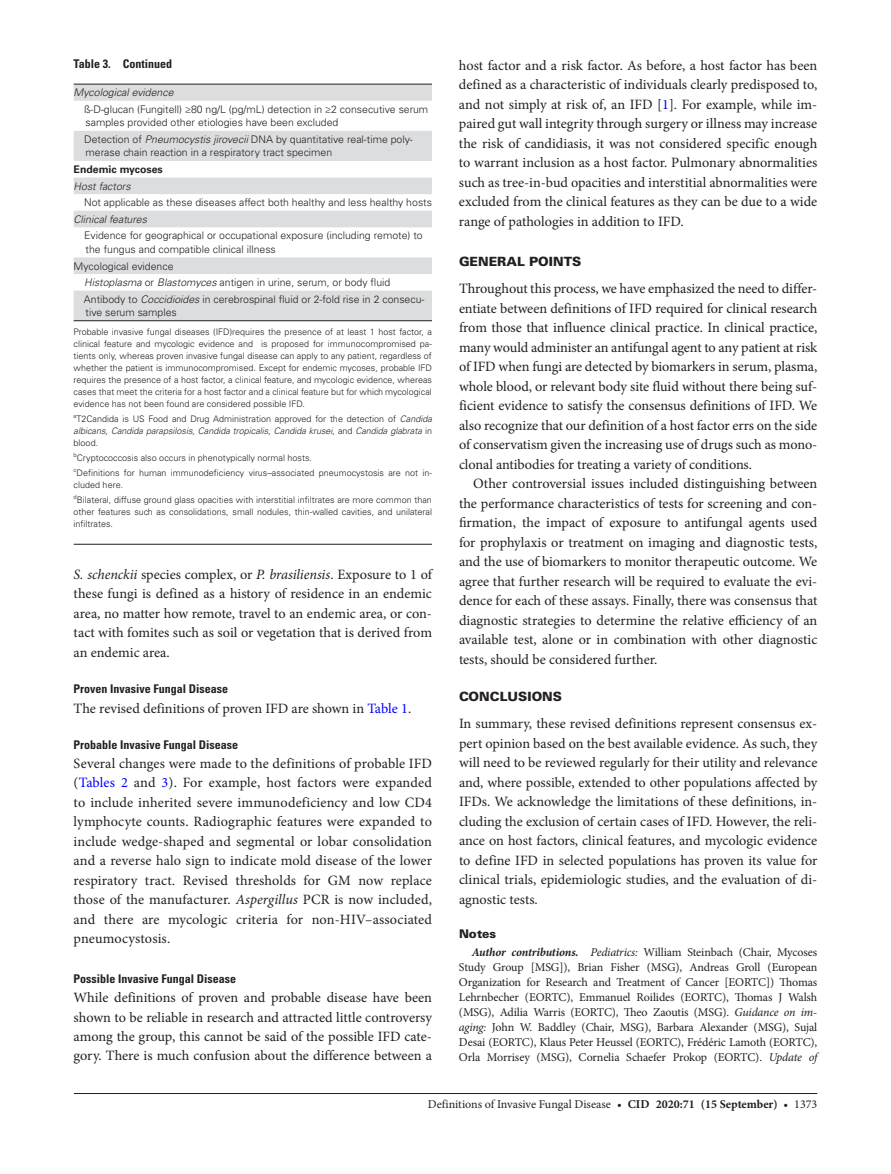
<style>
.page{position:relative;width:891px;height:1174px;background:#fff}
.page>*{position:absolute;margin:0;border:0;box-sizing:border-box;transform-origin:0 0}
.t1{font:14.25px/19.5px "Minion Pro";color:#231f20;text-align:justify}
.t2{font:900 12.75px "Univers LT Std";color:#231f20}
.t3{font:12px/15px "Minion Pro";letter-spacing:-.01em;color:#231f20;text-align:justify}
.t4{font:700 condensed 12px "Univers LT Std";color:#231f20}
.t5{font:900 12px "Univers LT Std";color:#231f20}
.t6{font:300 10.5px/13.5px "Univers LT Std";color:#231f20}
.t7{font:italic 300 10.5px "Univers LT Std";color:#231f20}
.t8{font:700 10.5px "Univers LT Std";color:#231f20}
.t9{font:300 9px/12px "Univers LT Std";color:#231f20}
.t10{font:italic 300 9px/12px "Univers LT Std";color:#231f20;text-align:justify}
.s1{font-style:italic}
.s2{font-style:normal}
.s3{color:#00f}
.s4{font-weight:700;font-style:italic}
.s5{font-weight:700}
</style>
<div class="page">
<hr style="left:74px;top:1093px;width:743px;height:1px;background:#231f20">
<hr style="left:74px;top:544px;width:358px;height:1px;background:#231f20">
<svg style="left:74px;top:85px;width:358px;height:235px;fill:#dcdddf"></svg>
<hr style="left:74px;top:320px;width:358px;height:1px;background:#231f20">
<hr style="left:74px;top:84px;width:358px;height:1px;background:#231f20">
<p class="t4" style="left:74px;top:56px;width:100px">Table 3. Continued</p>
<p class="t7" style="left:74px;top:86px;width:101px">Mycological evidence</p>
<p class="t6" style="left:84px;top:102px;width:346px">ß-D-glucan (Fungitell) ≥80 ng/L (pg/mL) detection in ≥2 consecutive serum samples provided other etiologies have been excluded</p>
<p class="t6" style="left:84px;top:132px;width:330px">Detection of <span class="s1">Pneumocystis jirovecii</span> DNA by quantitative real-time poly&shy;merase chain reaction in a respiratory tract specimen</p>
<p class="t8" style="left:74px;top:163px;width:91px">Endemic mycoses</p>
<p class="t7" style="left:74px;top:180px;width:58px">Host factors</p>
<p class="t6" style="left:84px;top:196px;width:349px">Not applicable as these diseases affect both healthy and less healthy hosts</p>
<p class="t7" style="left:74px;top:213px;width:75px">Clinical features</p>
<p class="t6" style="left:84px;top:229px;width:340px">Evidence for geographical or occupational exposure (including remote) to the fungus and compatible clinical illness</p>
<p class="t6" style="left:84px;top:257px;width:342px;line-height:16.6px;text-indent:-10px">Mycological evidence<br><span class="s1">Histoplasma</span> or <span class="s1">Blastomyces</span> antigen in urine, serum, or body fluid<br>Antibody to <span class="s1">Coccidioides</span> in cerebrospinal fluid or 2-fold rise in 2 consecu-</p>
<p class="t6" style="left:86px;top:306px;width:93px">tive serum samples</p>
<p class="t9" style="left:74px;top:325px;width:360px;text-align:justify">Probable invasive fungal diseases (IFD)requires the presence of at least 1 host factor, a clinical feature and mycologic evidence and is proposed for immunocompromised pa&shy;tients only, whereas proven invasive fungal disease can apply to any patient, regardless of whether the patient is immunocompromised. Except for endemic mycoses, probable IFD requires the presence of a host factor, a clinical feature, and mycologic evidence, whereas cases that meet the criteria for a host factor and a clinical feature but for which mycological evidence has not been found are considered possible IFD.</p>
<p class="t10" style="left:74px;top:413px;width:360px"><sup>a</sup><span class="s2">T2Candida is US Food and Drug Administration approved for the detection of</span> Candida albicans<span class="s2">,</span> Candida parapsilosis<span class="s2">,</span> Candida tropicalis<span class="s2">,</span> Candida krusei, <span class="s2">and</span> Candida glabrata <span class="s2">in blood.</span></p>
<p class="t9" style="left:74px;top:450px;width:360px;line-height:15px"><sup>b</sup>Cryptococcosis also occurs in phenotypically normal hosts.<br><sup>c</sup>Definitions for human immunodeficiency virus–associated pneumocystosis are not in-</p>
<p class="t9" style="left:74px;top:477px;width:360px;line-height:15px">cluded here.<br><sup>d</sup>Bilateral, diffuse ground glass opacities with interstitial infiltrates are more common than</p>
<p class="t9" style="left:74px;top:505px;width:360px">other features such as consolidations, small nodules, thin-walled cavities, and unilateral infiltrates.</p>
<p class="t1" style="left:74px;top:565px;width:360px"><span class="s1">S. schenckii</span> species complex, or <span class="s1">P. brasiliensis</span>. Exposure to 1 of these fungi is defined as a history of residence in an endemic area, no matter how remote, travel to an endemic area, or con&shy;tact with fomites such as soil or vegetation that is derived from an endemic area.</p>
<p class="t4" style="left:74px;top:681px;width:156px">Proven Invasive Fungal Disease</p>
<p class="t1" style="left:74px;top:698px;width:339px">The revised definitions of proven IFD are shown in <span class="s3">Table 1</span>.</p>
<p class="t4" style="left:74px;top:737px;width:166px">Probable Invasive Fungal Disease</p>
<p class="t1" style="left:74px;top:754px;width:360px">Several changes were made to the definitions of probable IFD (<span class="s3">Tables 2</span> and <span class="s3">3</span>). For example, host factors were expanded to include inherited severe immunodeficiency and low CD4 lymphocyte counts. Radiographic features were expanded to include wedge-shaped and segmental or lobar consolidation and a reverse halo sign to indicate mold disease of the lower respiratory tract. Revised thresholds for GM now replace those of the manufacturer. <span class="s1">Aspergillus</span> PCR is now included, and there are mycologic criteria for non-HIV–associated pneumocystosis.</p>
<p class="t4" style="left:74px;top:971px;width:164px">Possible Invasive Fungal Disease</p>
<p class="t1" style="left:74px;top:988px;width:360px">While definitions of proven and probable disease have been shown to be reliable in research and attracted little controversy among the group, this cannot be said of the possible IFD cate&shy;gory. There is much confusion about the difference between a</p>
<p class="t1" style="left:459px;top:55px;width:360px">host factor and a risk factor. As before, a host factor has been defined as a characteristic of individuals clearly predisposed to, and not simply at risk of, an IFD [<span class="s3">1</span>]. For example, while im&shy;paired gut wall integrity through surgery or illness may increase the risk of candidiasis, it was not considered specific enough to warrant inclusion as a host factor. Pulmonary abnormalities such as tree-in-bud opacities and interstitial abnormalities were excluded from the clinical features as they can be due to a wide range of pathologies in addition to IFD.</p>
<p class="t2" style="left:459px;top:254px;width:124px">GENERAL POINTS</p>
<p class="t1" style="left:459px;top:279px;width:360px">Throughout this process, we have emphasized the need to differ&shy;entiate between definitions of IFD required for clinical research from those that influence clinical practice. In clinical practice, many would administer an antifungal agent to any patient at risk of IFD when fungi are detected by biomarkers in serum, plasma, whole blood, or relevant body site fluid without there being suf&shy;ficient evidence to satisfy the consensus definitions of IFD. We also recognize that our definition of a host factor errs on the side of conservatism given the increasing use of drugs such as mono&shy;clonal antibodies for treating a variety of conditions.</p>
<p class="t1" style="left:459px;top:474px;width:360px;text-indent:14px">Other controversial issues included distinguishing between the performance characteristics of tests for screening and con&shy;firmation, the impact of exposure to antifungal agents used for prophylaxis or treatment on imaging and diagnostic tests, and the use of biomarkers to monitor therapeutic outcome. We agree that further research will be required to evaluate the evi&shy;dence for each of these assays. Finally, there was consensus that diagnostic strategies to determine the relative efficiency of an available test, alone or in combination with other diagnostic tests, should be considered further.</p>
<p class="t2" style="left:459px;top:689px;width:105px">CONCLUSIONS</p>
<p class="t1" style="left:459px;top:714px;width:360px">In summary, these revised definitions represent consensus ex&shy;pert opinion based on the best available evidence. As such, they will need to be reviewed regularly for their utility and relevance and, where possible, extended to other populations affected by IFDs. We acknowledge the limitations of these definitions, in&shy;cluding the exclusion of certain cases of IFD. However, the reli&shy;ance on host factors, clinical features, and mycologic evidence to define IFD in selected populations has proven its value for clinical trials, epidemiologic studies, and the evaluation of di&shy;agnostic tests.</p>
<p class="t5" style="left:459px;top:926px;width:39px">Notes</p>
<p class="t3" style="left:459px;top:945px;width:360px;text-indent:13px"><span class="s4">Author contributions.</span> <span class="s1">Pediatrics:</span> William Steinbach (Chair, Mycoses Study Group [MSG]), Brian Fisher (MSG), Andreas Groll (European Organization for Research and Treatment of Cancer [EORTC]) Thomas Lehrnbecher (EORTC), Emmanuel Roilides (EORTC), Thomas J Walsh (MSG), Adilia Warris (EORTC), Theo Zaoutis (MSG). <span class="s1">Guidance on im&shy;aging:</span> John W. Baddley (Chair, MSG), Barbara Alexander (MSG), Sujal Desai (EORTC), Klaus Peter Heussel (EORTC), Frédéric Lamoth (EORTC), Orla Morrisey (MSG), Cornelia Schaefer Prokop (EORTC). <span class="s1">Update of</span></p>
<p class="t3" style="left:428px;top:1096px;width:391px">Definitions of Invasive Fungal Disease • <span class="s5">cid 2020:71 (15 September)</span> • 1373</p>
</div>
